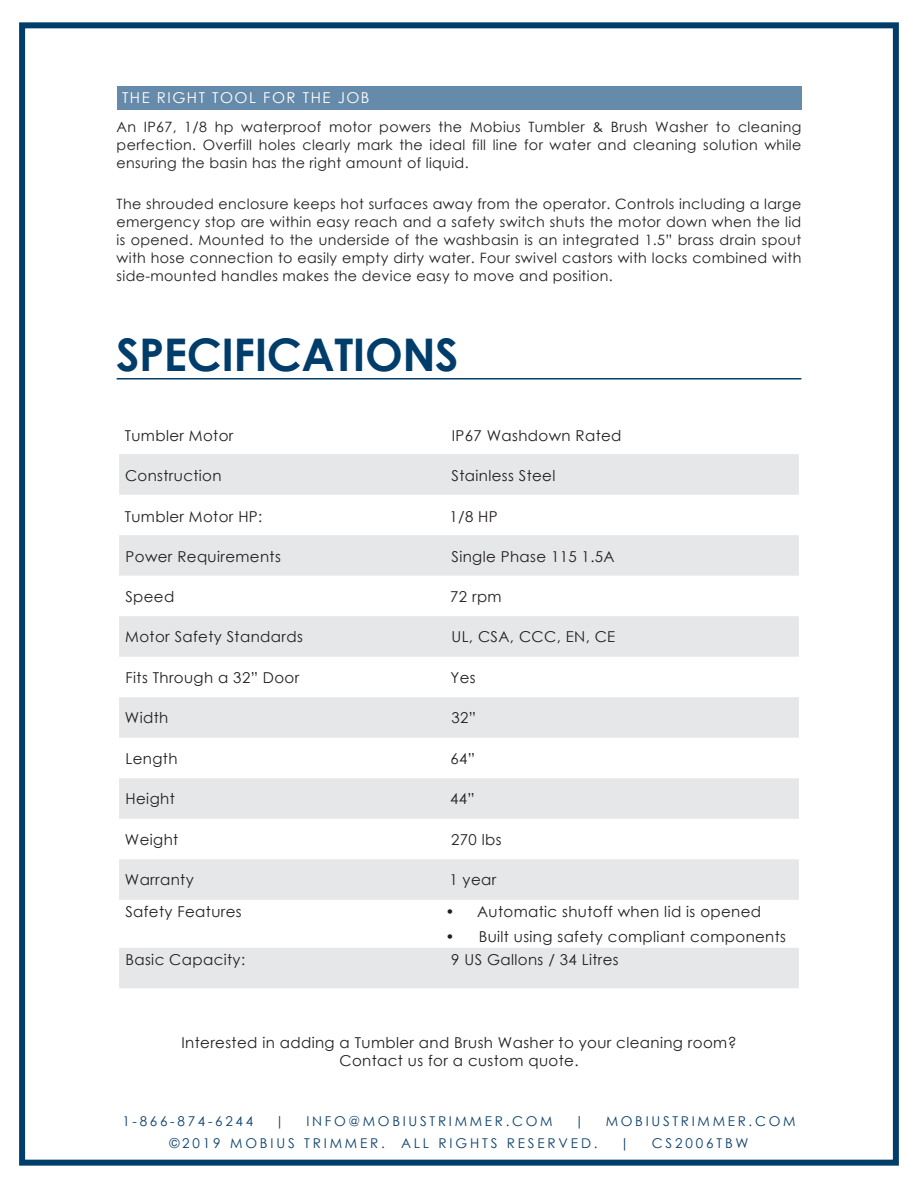
<style>
.page{position:relative;width:918px;height:1188px;background:#fff}
.page>*{position:absolute;margin:0;border:0;box-sizing:border-box;transform-origin:0 0}
.t1{font:700 45px "Century Gothic";letter-spacing:-.01em;color:#003d6a}
.t2{font:15px/17.2px "Century Gothic";letter-spacing:.025em;color:#231f20;text-align:center}
.t3{font:15px "Century Gothic";letter-spacing:.1em;color:#fff}
.t4{font:14.25px/18px "Century Gothic";letter-spacing:.025em;color:#231f20;text-align:justify}
.t5{font:13.5px "Century Gothic";letter-spacing:.2em;color:#0b406a}
</style>
<div class="page">
<div style="left:19px;top:22px;width:880px;height:1144px;border:6px solid #003d6a"></div>
<hr style="left:117px;top:378px;width:684px;height:1px;background:#003d6a">
<svg style="left:119px;top:454px;width:680px;height:534px;fill:#e6e7e9"></svg>
<div style="left:117px;top:86px;width:684px;height:23px;background:#668aaa"></div>
<p class="t3" style="left:122px;top:91px;width:249px">THE RIGHT TOOL FOR THE JOB</p>
<p class="t4" style="left:117px;top:120px;width:686px">An IP67, 1/8 hp waterproof motor powers the Mobius Tumbler &amp; Brush Washer to cleaning perfection. Overfill holes clearly mark the ideal fill line for water and cleaning solution while ensuring the basin has the right amount of liquid.</p>
<p class="t4" style="left:117px;top:196px;width:686px">The shrouded enclosure keeps hot surfaces away from the operator. Controls including a large emergency stop are within easy reach and a safety switch shuts the motor down when the lid is opened. Mounted to the underside of the washbasin is an integrated 1.5” brass drain spout with hose connection to easily empty dirty water. Four swivel castors with locks combined with side-mounted handles makes the device easy to move and position.</p>
<h1 class="t1" style="left:116px;top:329px;width:344px">SPECIFICATIONS</h1>
<p class="t2" style="left:125px;top:428px;width:110px">Tumbler Motor</p>
<p class="t2" style="left:452px;top:428px;width:171px">IP67 Washdown Rated</p>
<p class="t2" style="left:125px;top:468px;width:98px">Construction</p>
<p class="t2" style="left:452px;top:468px;width:105px">Stainless Steel</p>
<p class="t2" style="left:125px;top:509px;width:139px">Tumbler Motor HP:</p>
<p class="t2" style="left:449px;top:509px;width:50px">1/8 HP</p>
<p class="t2" style="left:126px;top:549px;width:157px">Power Requirements</p>
<p class="t2" style="left:452px;top:549px;width:165px">Single Phase 115 1.5A</p>
<p class="t2" style="left:125px;top:589px;width:50px">Speed</p>
<p class="t2" style="left:450px;top:589px;width:53px">72 rpm</p>
<p class="t2" style="left:125px;top:629px;width:179px">Motor Safety Standards</p>
<p class="t2" style="left:451px;top:629px;width:165px">UL, CSA, CCC, EN, CE</p>
<p class="t2" style="left:126px;top:670px;width:175px">Fits Through a 32” Door</p>
<p class="t2" style="left:450px;top:670px;width:27px">Yes</p>
<p class="t2" style="left:125px;top:710px;width:45px">Width</p>
<p class="t2" style="left:451px;top:710px;width:26px">32”</p>
<p class="t2" style="left:126px;top:751px;width:54px">Length</p>
<p class="t2" style="left:451px;top:751px;width:26px">64”</p>
<p class="t2" style="left:126px;top:791px;width:51px">Height</p>
<p class="t2" style="left:450px;top:791px;width:26px">44”</p>
<p class="t2" style="left:125px;top:832px;width:55px">Weight</p>
<p class="t2" style="left:451px;top:832px;width:52px">270 lbs</p>
<p class="t2" style="left:125px;top:872px;width:70px">Warranty</p>
<p class="t2" style="left:449px;top:872px;width:48px">1 year</p>
<p class="t2" style="left:125px;top:904px;width:118px">Safety Features</p>
<p class="t2" style="left:446px;top:904px;width:317px">• Automatic shutoff when lid is opened</p>
<p class="t2" style="left:446px;top:929px;width:342px">• Built using safety compliant components</p>
<p class="t2" style="left:126px;top:952px;width:121px">Basic Capacity:</p>
<p class="t2" style="left:451px;top:952px;width:169px">9 US Gallons / 34 Litres</p>
<p class="t2" style="left:182px;top:1036px;width:557px">Interested in adding a Tumbler and Brush Washer to your cleaning room?<br>Contact us for a custom quote.</p>
<p class="t5" style="left:122px;top:1116px;width:132px">1-866-874-6244</p>
<p class="t5" style="left:275px;top:1116px;width:11px">|</p>
<p class="t5" style="left:306px;top:1116px;width:248px">INFO@MOBIUSTRIMMER.COM</p>
<p class="t5" style="left:575px;top:1116px;width:11px">|</p>
<p class="t5" style="left:606px;top:1116px;width:191px">MOBIUSTRIMMER.COM</p>
<p class="t5" style="left:169px;top:1138px;width:430px">©2019 MOBIUS TRIMMER. ALL RIGHTS RESERVED.</p>
<p class="t5" style="left:620px;top:1138px;width:11px">|</p>
<p class="t5" style="left:652px;top:1138px;width:98px">CS2006TBW</p>
</div>
